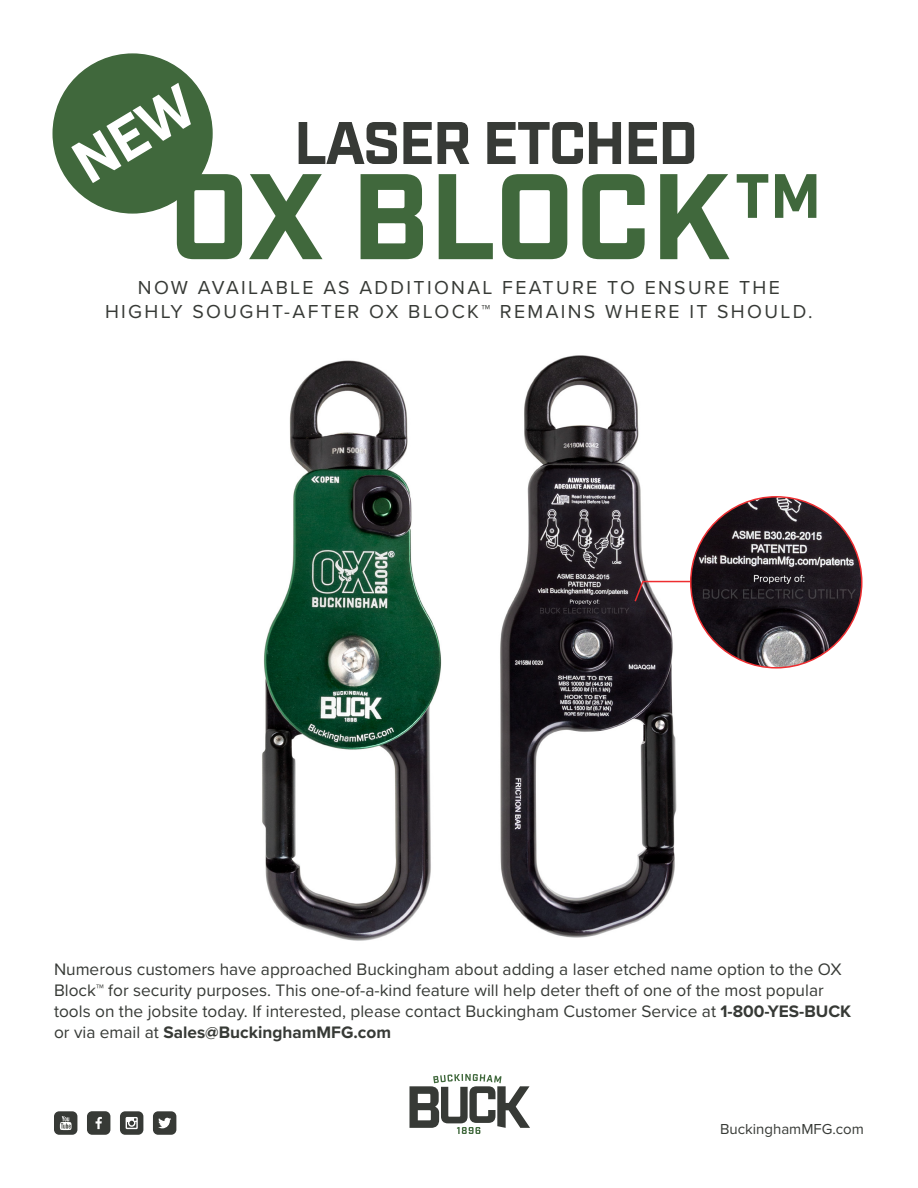
<style>
.page{position:relative;width:918px;height:1188px;background:#fff}
.page>*{position:absolute;margin:0;border:0;box-sizing:border-box;transform-origin:0 0}
.t1{font:700 121.5px "Industry";color:#40683c}
.t2{font:700 60px "Industry";letter-spacing:-.03em;color:#373a36}
.t3{font:19.5px "Proxima Nova";letter-spacing:.12em;color:#373a36}
.Basic_Copy_SMALL{font:17.25px/20.7px "Proxima Nova";color:#373a36}
.t4{font:15px "Proxima Nova";color:#373a36}
.s1{font-weight:700}
</style>
<div class="page">
<img style="left:262px;top:355px;width:460px;height:586px">
<svg style="left:410px;top:1074px;width:120px;height:60px"></svg>
<svg style="left:87px;top:1111px;width:23px;height:24px"></svg>
<svg style="left:54px;top:1111px;width:23px;height:24px"></svg>
<svg style="left:120px;top:1111px;width:23px;height:24px"></svg>
<svg style="left:153px;top:1111px;width:23px;height:24px"></svg>
<img style="left:691px;top:497px;width:171px;height:171px;border-radius:86px">
<svg style="left:633px;top:580px;width:59px;height:23px"></svg>
<div style="left:53px;top:54px;width:159px;height:159px;background:#40683c;border-radius:50%"></div>
<p class="t2" style="left:294px;top:107px;width:406px">LASER ETCHED</p>
<p class="t1" style="left:169px;top:144px;width:655px">OX BLOCK™</p>
<p class="t3" style="left:138px;top:273px;width:643px">NOW AVAILABLE AS ADDITIONAL FEATURE TO ENSURE THE</p>
<p class="t3" style="left:105px;top:297px;width:709px">HIGHLY SOUGHT-AFTER OX BLOCK™ REMAINS WHERE IT SHOULD.</p>
<p class="Basic_Copy_SMALL" style="left:54px;top:959px;width:799px">Numerous customers have approached Buckingham about adding a laser etched name option to the OX Block™ for security purposes. This one-of-a-kind feature will help deter theft of one of the most popular tools on the jobsite today. If interested, please contact Buckingham Customer Service at <span class="s1">1-800-YES-BUCK </span>or via email at <span class="s1">Sales@BuckinghamMFG.com</span></p>
<p class="t4" style="left:720px;top:1118px;width:145px">BuckinghamMFG.com</p>
</div>
